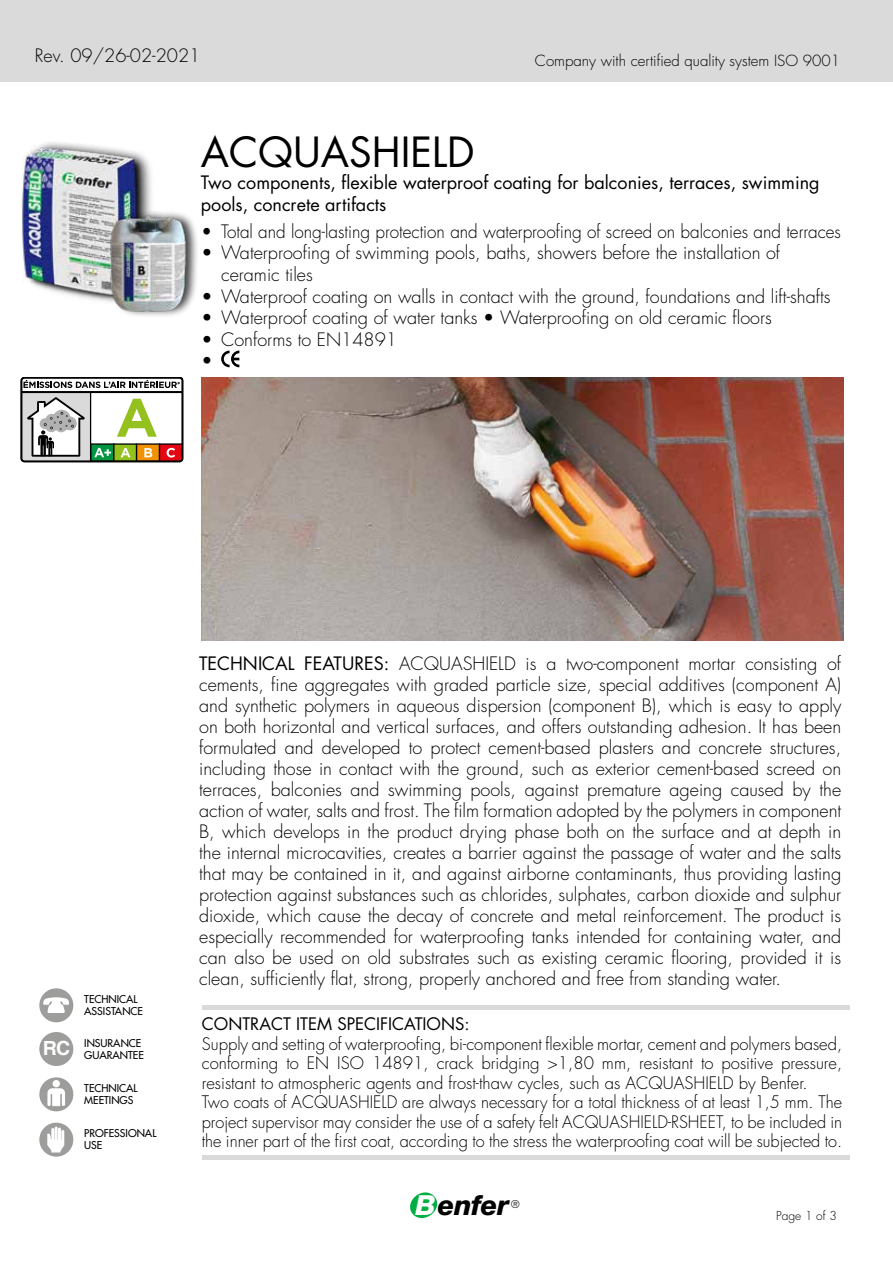
<style>
.page{position:relative;width:893px;height:1263px;background:#fff}
.page>*{position:absolute;margin:0;border:0;box-sizing:border-box;transform-origin:0 0}
.t1{font:40.5px "Futura CE";color:#000}
.t2{font:italic 800 27.6px "Helvetica Neue";letter-spacing:-.02em;color:#000}
.t3{font:300 18px/21px "Futura";color:#000}
.t4{font:18px/21.6px "Futura CE";color:#000}
.t5{font:300 18px "Futura";color:#000;scale:.95 1}
.t6{font:300 16.8px/19.5px "Futura";color:#000}
.t7{font:16.8px "Futura CE";color:#000}
.t8{font:300 15px "Futura";color:#000}
.t9{font:300 12px "Futura";color:#000}
.t10{font:10.5px/12px "Futura";color:#000}
.t11{font:300 10.5px "Futura";color:#000}
.s1{font-weight:400}
.s2{color:#fff}
</style>
<div class="page">
<svg style="left:410px;top:1192px;width:28px;height:26px"></svg>
<div style="left:0;top:0;width:893px;height:81px;background:#dadada"></div>
<svg style="left:221px;top:351px;width:18px;height:16px"></svg>
<div style="left:39px;top:988px;width:34px;height:34px;background:#9d9d9c;border-radius:50%"></div>
<svg style="left:43px;top:997px;width:26px;height:16px"></svg>
<div style="left:39px;top:1077px;width:34px;height:34px;background:#9d9d9c;border-radius:50%"></div>
<div style="left:53px;top:1080px;width:7px;height:7px;background:#fff;border-radius:50%"></div>
<svg style="left:47px;top:1088px;width:18px;height:18px"></svg>
<div style="left:39px;top:1123px;width:34px;height:34px;background:#9d9d9c;border-radius:50%"></div>
<svg style="left:47px;top:1126px;width:17px;height:26px"></svg>
<div style="left:39px;top:1032px;width:34px;height:34px;background:#9d9d9c;border-radius:50%"></div>
<hr style="left:202px;top:1006px;width:647px;height:4px;background:#dadada">
<div style="left:202px;top:1155px;width:647px;height:5px;background:#dadada"></div>
<img style="left:22px;top:142px;width:130px;height:159px">
<div style="left:109px;top:209px;width:91px;height:109px;background:#000;opacity:.75"></div>
<img style="left:105px;top:209px;width:87px;height:107px">
<svg style="left:21px;top:377px;width:162px;height:85px"></svg>
<img style="left:201px;top:377px;width:643px;height:264px">
<p class="t3" style="left:35px;top:45px;width:167px">Rev. 09/26-02-2021</p>
<p class="t8" style="left:535px;top:51px;width:307px">Company with certified quality system ISO 9001</p>
<h1 class="t1" style="left:201px;top:127px;width:275px">ACQUASHIELD</h1>
<p class="t4" style="left:201px;top:172px;width:620px">Two components, flexible waterproof coating for balconies, terraces, swimming pools, concrete artifacts</p>
<p class="t5" style="left:202px;top:220px;width:675px">• Total and long-lasting protection and waterproofing of screed on balconies and terraces</p>
<p class="t3" style="left:221px;top:242px;width:561px;line-height:21.6px;text-indent:-19px">• Waterproofing of swimming pools, baths, showers before the installation of ceramic tiles</p>
<p class="t3" style="left:202px;top:286px;width:630px">• Waterproof coating on walls in contact with the ground, foundations and lift-shafts</p>
<p class="t3" style="left:202px;top:308px;width:572px">• Waterproof coating of water tanks • Waterproofing on old ceramic floors</p>
<p class="t3" style="left:202px;top:329px;width:197px;line-height:21.6px">• Conforms to EN14891 •</p>
<p class="t10" style="left:84px;top:993px;width:60px">TECHNICAL<br>ASSISTANCE</p>
<p class="t10" style="left:43px;top:1037px;width:102px;text-align:right">INSURANCE<br><sup>RC</sup> GUARANTEE</p>
<p class="t10" style="left:84px;top:1082px;width:55px">TECHNICAL<br>MEETINGS</p>
<p class="t10" style="left:84px;top:1127px;width:74px">PROFESSIONAL<br>USE</p>
<p class="t3" style="left:199px;top:653px;width:644px;text-align:justify"><span class="s1">TECHNICAL FEATURES:</span> ACQUASHIELD is a two-component mortar consisting of cements, fine aggregates with graded particle size, special additives (component A) and synthetic polymers in aqueous dispersion (component B), which is easy to apply on both horizontal and vertical surfaces, and offers outstanding adhesion. It has been formulated and developed to protect cement-based plasters and concrete structures, including those in contact with the ground, such as exterior cement-based screed on terraces, balconies and swimming pools, against premature ageing caused by the action of water, salts and frost. The film formation adopted by the polymers in component B, which develops in the product drying phase both on the surface and at depth in the internal microcavities, creates a barrier against the passage of water and the salts that may be contained in it, and against airborne contaminants, thus providing lasting protection against substances such as chlorides, sulphates, carbon dioxide and sulphur dioxide, which cause the decay of concrete and metal reinforcement. The product is especially recommended for waterproofing tanks intended for containing water, and can also be used on old substrates such as existing ceramic flooring, provided it is clean, sufficiently flat, strong, properly anchored and free from standing water.</p>
<p class="t7" style="left:202px;top:1013px;width:269px">CONTRACT ITEM SPECIFICATIONS:</p>
<p class="t6" style="left:202px;top:1034px;width:642px">Supply and setting of waterproofing, bi-component flexible mortar, cement and polymers based, conforming to EN ISO 14891, crack bridging &gt;1,80 mm, resistant to positive pressure, resistant to atmospheric agents and frost-thaw cycles, such as ACQUASHIELD by Benfer.<br>Two coats of ACQUASHIELD are always necessary for a total thickness of at least 1,5 mm. The project supervisor may consider the use of a safety felt ACQUASHIELD-RSHEET, to be included in the inner part of the first coat, according to the stress the waterproofing coat will be subjected to.</p>
<h2 class="t2" style="left:416px;top:1189px;width:95px"><span class="s2">B</span>enfer</h2>
<p class="t11" style="left:511px;top:1198px;width:10px">®</p>
<p class="t9" style="left:776px;top:1208px;width:62px">Page 1 of 3</p>
</div>
